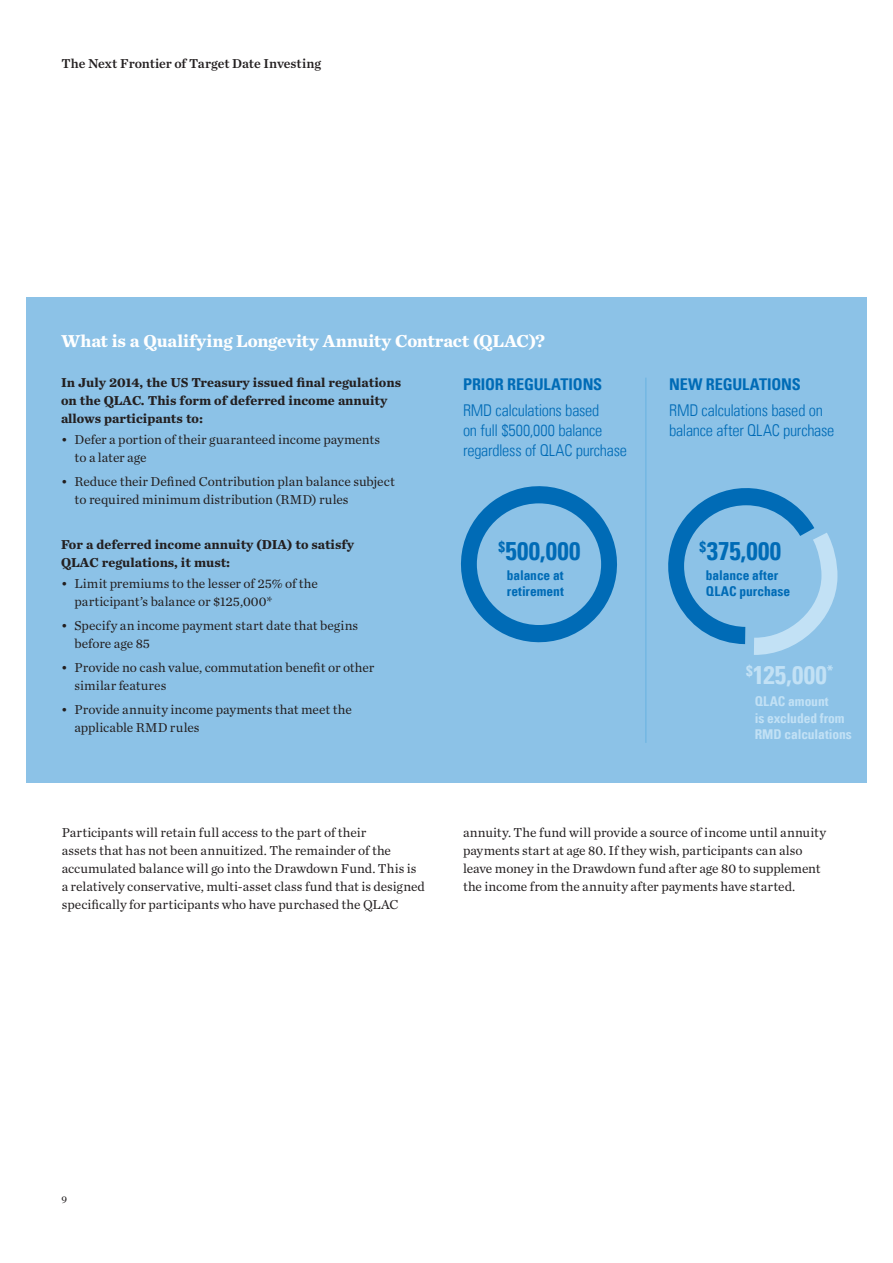
<style>
.page{position:relative;width:893px;height:1263px;background:#fff}
.page>*{position:absolute;margin:0;border:0;box-sizing:border-box;transform-origin:0 0}
.t1{font:25.5px "Univers Com 67 Bold Cond";letter-spacing:.015em;color:#006bb6}
.t2{font:25.5px "Univers Com 67 Bold Cond";letter-spacing:.015em;color:#c2e1f5}
.t3{font:700 18px "Chronicle Text G1";letter-spacing:-.005em;color:#fff}
.t4{font:16.2px/19.8px "Univers Com 47 Light Cond";letter-spacing:-.015em;color:#006bb6}
.t5{font:16.2px "Univers Com 67 Bold Cond";letter-spacing:-.01em;color:#006bb6}
.t6{font:13.5px/18px "Chronicle Text G1";color:#231f20}
.t7{font:700 13.5px/18px "Chronicle Text G1";color:#231f20}
.t8{font:13.5px/16.5px "Univers Com 67 Bold Cond";letter-spacing:-.005em;color:#006bb6}
.t9{font:13.5px/16.5px "Univers Com 67 Bold Cond";letter-spacing:-.005em;color:#c2e1f5}
.t10{font:13.5px "Chronicle Text G1 Semi";letter-spacing:-.005em;color:#231f20}
.t11{font:10.5px "Chronicle Text G1";color:#231f20}
</style>
<div class="page">
<div style="left:26px;top:297px;width:840px;height:485px;background:#8cc2e7"></div>
<svg style="left:461px;top:486px;width:156px;height:157px"></svg>
<svg style="left:668px;top:488px;width:170px;height:167px"></svg>
<hr style="left:645px;top:378px;width:2px;height:365px;background:#73b7e3">
<p class="t10" style="left:62px;top:53px;width:261px">The Next Frontier of Target Date Investing</p>
<h2 class="t3" style="left:61px;top:326px;width:485px">What is a Qualifying Longevity Annuity Contract (QLAC)?</h2>
<p class="t7" style="left:61px;top:373px;width:341px">In July 2014, the US Treasury issued final regulations on the QLAC. This form of deferred income annuity allows participants to:</p>
<p class="t6" style="left:75px;top:430px;width:307px;text-indent:-14px">• Defer a portion of their guaranteed income payments to a later age</p>
<p class="t6" style="left:75px;top:472px;width:322px;text-indent:-14px">• Reduce their Defined Contribution plan balance subject to required minimum distribution (RMD) rules</p>
<p class="t7" style="left:61px;top:535px;width:295px">For a deferred income annuity (DIA) to satisfy<br>QLAC regulations, it must:</p>
<p class="t6" style="left:75px;top:574px;width:245px;text-indent:-14px">• Limit premiums to the lesser of 25% of the participant’s balance or $125,000*</p>
<p class="t6" style="left:75px;top:616px;width:285px;text-indent:-14px">• Specify an income payment start date that begins before age 85</p>
<p class="t6" style="left:75px;top:658px;width:301px;text-indent:-14px">• Provide no cash value, commutation benefit or other similar features</p>
<p class="t6" style="left:75px;top:700px;width:279px;text-indent:-14px">• Provide annuity income payments that meet the applicable RMD rules</p>
<p class="t5" style="left:463px;top:374px;width:139px">Prior Regulations</p>
<p class="t4" style="left:463px;top:400px;width:166px">RMD calculations based<br>on full $500,000 balance regardless of QLAC purchase</p>
<h1 class="t1" style="left:498px;top:536px;width:84px"><sup>$</sup>500,000</h1>
<p class="t8" style="left:507px;top:566px;width:59px">balance at retirement</p>
<p class="t5" style="left:669px;top:374px;width:132px">New Regulations</p>
<p class="t4" style="left:669px;top:400px;width:167px">RMD calculations based on balance after QLAC purchase</p>
<h1 class="t1" style="left:700px;top:536px;width:83px"><sup>$</sup>375,000</h1>
<p class="t8" style="left:706px;top:566px;width:74px">balance after<br>QLAC</p>
<p class="t8" style="left:739px;top:583px;width:52px">purchase</p>
<h1 class="t2" style="left:746px;top:659px;width:89px"><sup>$</sup>125,000<sup>*</sup></h1>
<p class="t9" style="left:755px;top:693px;width:9px">QLAC</p>
<p class="t9" style="left:755px;top:693px;width:99px;text-indent:33px">amount<br>is excluded from<br>RMD calculations</p>
<p class="t6" style="left:62px;top:823px;width:365px">Participants will retain full access to the part of their<br>assets that has not been annuitized. The remainder of the accumulated balance will go into the Drawdown Fund. This is a relatively conservative, multi-asset class fund that is designed specifically for participants who have purchased the QLAC</p>
<p class="t6" style="left:463px;top:823px;width:365px">annuity. The fund will provide a source of income until annuity payments start at age 80. If they wish, participants can also leave money in the Drawdown fund after age 80 to supplement the income from the annuity after payments have started.</p>
<p class="t11" style="left:62px;top:1192px;width:7px">9</p>
</div>
